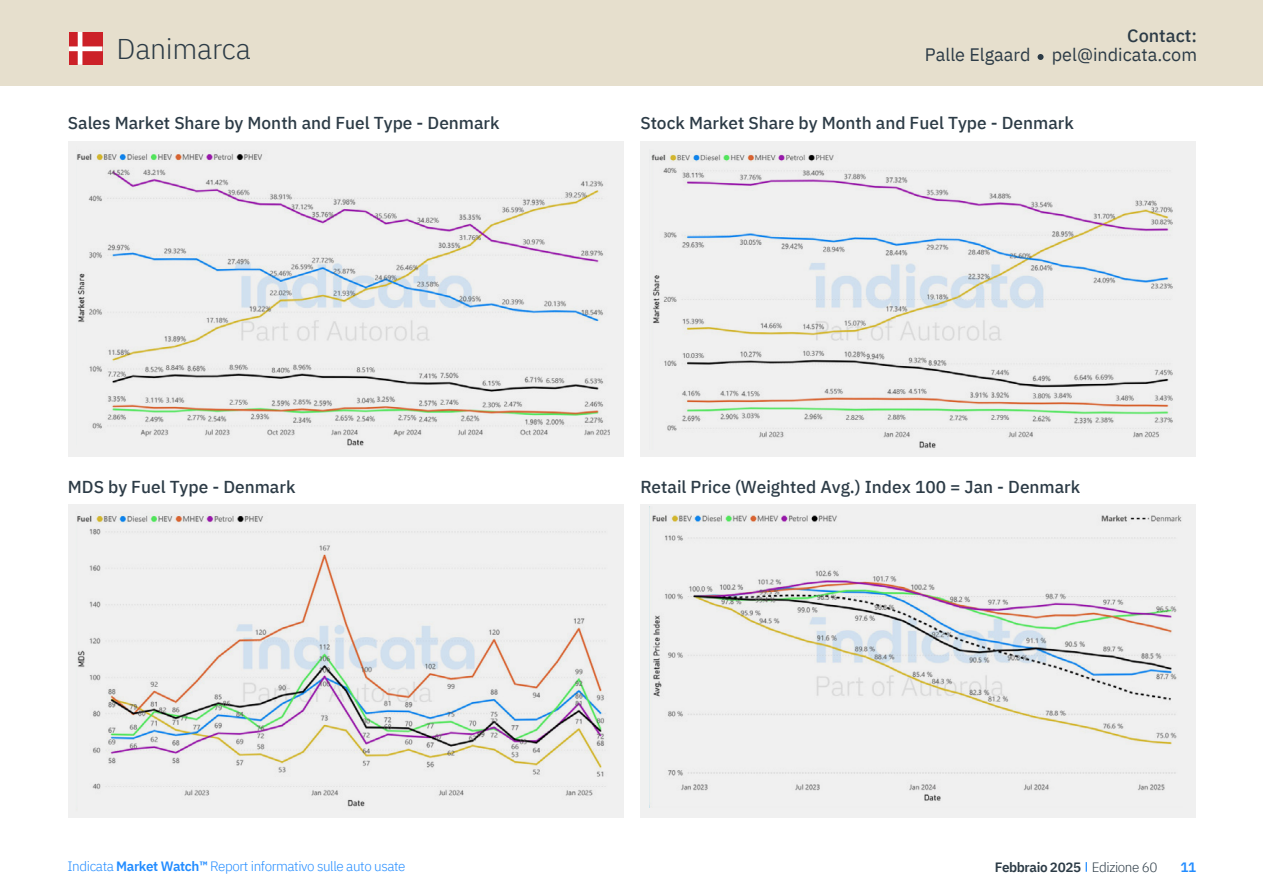
<style>
.page{position:relative;width:1263px;height:893px;background:#fff}
.page>*{position:absolute;margin:0;border:0;box-sizing:border-box;transform-origin:0 0}
.t1{font:300 28.5px "IBM Plex Sans";letter-spacing:-.01em;color:#2c3b46}
.t2{font:18px "IBM Plex Sans";color:#2c3b46}
.t3{font:500 18px "IBM Plex Sans";color:#2c3b46}
.t4{font:500 17.25px "IBM Plex Sans";color:#2c3b46}
.t5{font:300 13.5px "IBM Plex Sans";letter-spacing:-.03em;color:#228cff}
.t6{font:600 13.5px "IBM Plex Sans";letter-spacing:-.03em;color:#2c3b46}
.t7{font:600 13.5px "IBM Plex Sans";color:#228cff}
.s1{font-weight:600}
.s2{font-weight:300}
</style>
<div class="page">
<div style="left:68px;top:142px;width:555px;height:315px;background:#f0f0f0"></div>
<div style="left:640px;top:142px;width:555px;height:315px;background:#f0f0f0"></div>
<div style="left:68px;top:504px;width:555px;height:314px;background:#f0f0f0"></div>
<div style="left:640px;top:504px;width:555px;height:314px;background:#f0f0f0"></div>
<img style="left:77px;top:151px;width:533px;height:295px">
<img style="left:651px;top:153px;width:522px;height:295px">
<img style="left:77px;top:515px;width:529px;height:292px">
<img style="left:652px;top:515px;width:530px;height:286px">
<div style="left:0;top:0;width:1263px;height:85px;background:#e6dfcd"></div>
<svg style="left:1037px;top:54px;width:6px;height:6px"></svg>
<svg style="left:69px;top:32px;width:33px;height:33px"></svg>
<h1 class="t1" style="left:117px;top:37px;width:136px">Danimarca</h1>
<p class="t3" style="left:1127px;top:28px;width:71px">Contact:</p>
<p class="t2" style="left:925px;top:44px;width:274px">Palle Elgaard pel@indicata.com</p>
<p class="t4" style="left:68px;top:116px;width:433px">Sales Market Share by Month and Fuel Type - Denmark</p>
<p class="t4" style="left:640px;top:116px;width:435px">Stock Market Share by Month and Fuel Type - Denmark</p>
<p class="t4" style="left:68px;top:480px;width:229px">MDS by Fuel Type - Denmark</p>
<p class="t4" style="left:640px;top:474px;width:441px">Retail Price (Weighted Avg.) Index 100 = Jan - Denmark</p>
<p class="t5" style="left:67px;top:861px;width:340px">Indicata <span class="s1">Market Watchô</span> Report informativo sulle auto usate</p>
<p class="t6" style="left:995px;top:861px;width:164px">Febbraio 2025 <span class="s2">Edizione 60</span></p>
<p class="t7" style="left:1180px;top:861px;width:17px">11</p>
</div>
